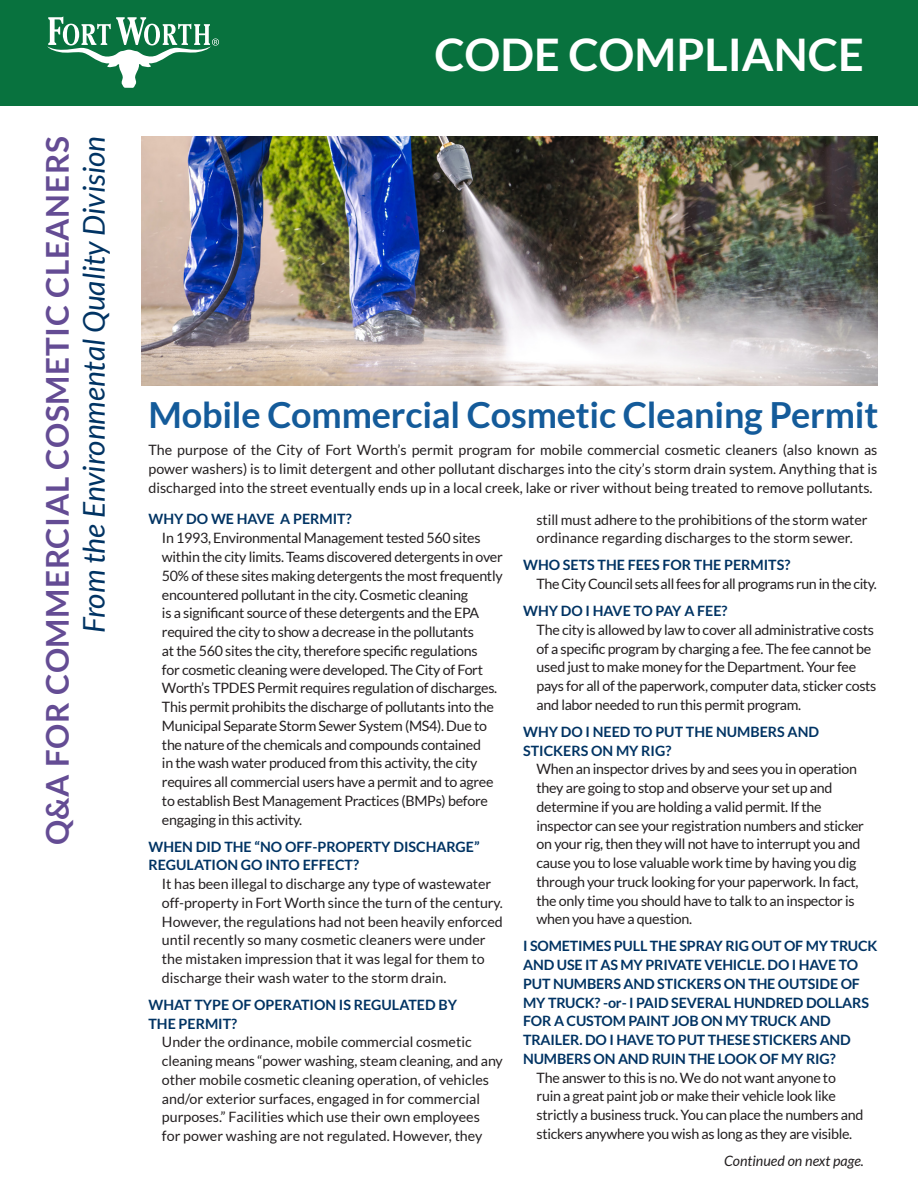
<style>
.page{position:relative;width:918px;height:1188px;background:#fff}
.page>*{position:absolute;margin:0;border:0;box-sizing:border-box;transform-origin:0 0}
.t1{font:700 45px "Lato";color:#fff}
.t2{font:700 36px "Lato";letter-spacing:-.005em;color:#145b9a}
.t3{font:700 31.5px "Lato";letter-spacing:.02em;color:#644c94}
.t4{font:italic 30px "Lato";color:#003363}
.t5{font:14.25px/18.8px "Lato";letter-spacing:-.02em;color:#231f20}
.t6{font:700 14.25px/18.8px "Lato";letter-spacing:-.01em;color:#003363}
.t7{font:14.25px/18.8px "Lato";color:#231f20}
.t8{font:italic 14.25px "Lato";color:#231f20}
</style>
<div class="page">
<div style="left:0;top:0;width:918px;height:106px;background:#08723e"></div>
<img style="left:142px;top:136px;width:735px;height:250px">
<svg style="left:47px;top:16px;width:172px;height:72px"></svg>
<h3 class="t3" style="left:39px;top:845px;width:710px;rotate:-90deg">Q&amp;A FOR COMMERCIAL COSMETIC CLEANERS</h3>
<h3 class="t4" style="left:77px;top:633px;width:498px;rotate:-90deg">From the Environmental Quality Division</h3>
<h1 class="t1" style="left:434px;top:29px;width:431px">CODE COMPLIANCE</h1>
<h2 class="t2" style="left:148px;top:394px;width:731px">Mobile Commercial Cosmetic Cleaning Permit</h2>
<p class="t5" style="left:148px;top:441px;width:730px;text-align:justify">The purpose of the City of Fort Worth’s permit program for mobile commercial cosmetic cleaners (also known as power washers) is to limit detergent and other pollutant discharges into the city’s storm drain system. Anything that is discharged into the street eventually ends up in a local creek, lake or river without being treated to remove pollutants.</p>
<p class="t6" style="left:149px;top:510px;width:205px">WHY DO WE HAVE A PERMIT?</p>
<p class="t5" style="left:162px;top:529px;width:342px">In 1993, Environmental Management tested 560 sites within the city limits. Teams discovered detergents in over 50% of these sites making detergents the most frequently encountered pollutant in the city. Cosmetic cleaning<br>is a significant source of these detergents and the EPA required the city to show a decrease in the pollutants<br>at the 560 sites the city, therefore specific regulations<br>for cosmetic cleaning were developed. The City of Fort Worth’s TPDES Permit requires regulation of discharges.<br>This permit prohibits the discharge of pollutants into the Municipal Separate Storm Sewer System (MS4). Due to the nature of the chemicals and compounds contained<br>in the wash water produced from this activity, the city requires all commercial users have a permit and to agree to establish Best Management Practices (BMPs) before engaging in this activity.</p>
<p class="t6" style="left:149px;top:837px;width:333px">WHEN DID THE “NO OFF-PROPERTY DISCHARGE”<br>REGULATION GO INTO EFFECT?</p>
<p class="t5" style="left:162px;top:874px;width:342px">It has been illegal to discharge any type of wastewater off-property in Fort Worth since the turn of the century.<br>However, the regulations had not been heavily enforced until recently so many cosmetic cleaners were under the mistaken impression that it was legal for them to discharge their wash water to the storm drain.</p>
<p class="t6" style="left:149px;top:995px;width:310px">WHAT TYPE OF OPERATION IS REGULATED BY<br>THE PERMIT?</p>
<p class="t7" style="left:162px;top:1033px;width:342px">Under the ordinance, mobile commercial cosmetic cleaning means “power washing, steam cleaning, and any other mobile cosmetic cleaning operation, of vehicles and/or exterior surfaces, engaged in for commercial purposes.” Facilities which use their own employees<br>for power washing are not regulated. However, they</p>
<p class="t5" style="left:537px;top:510px;width:332px">still must adhere to the prohibitions of the storm water ordinance regarding discharges to the storm sewer.</p>
<p class="t6" style="left:523px;top:556px;width:269px">WHO SETS THE FEES FOR THE PERMITS?</p>
<p class="t5" style="left:537px;top:574px;width:342px">The City Council sets all fees for all programs run in the city.</p>
<p class="t6" style="left:523px;top:601px;width:206px">WHY DO I HAVE TO PAY A FEE?</p>
<p class="t5" style="left:537px;top:620px;width:341px">The city is allowed by law to cover all administrative costs of a specific program by charging a fee. The fee cannot be used just to make money for the Department. Your fee pays for all of the paperwork, computer data, sticker costs and labor needed to run this permit program.</p>
<p class="t6" style="left:523px;top:722px;width:298px">WHY DO I NEED TO PUT THE NUMBERS AND<br>STICKERS ON MY RIG?</p>
<p class="t5" style="left:537px;top:760px;width:329px">When an inspector drives by and sees you in operation they are going to stop and observe your set up and determine if you are holding a valid permit. If the inspector can see your registration numbers and sticker on your rig, then they will not have to interrupt you and cause you to lose valuable work time by having you dig through your truck looking for your paperwork. In fact, the only time you should have to talk to an inspector is when you have a question.</p>
<p class="t6" style="left:523px;top:937px;width:356px">I SOMETIMES PULL THE SPRAY RIG OUT OF MY TRUCK AND USE IT AS MY PRIVATE VEHICLE. DO I HAVE TO PUT NUMBERS AND STICKERS ON THE OUTSIDE OF MY TRUCK? -or- I PAID SEVERAL HUNDRED DOLLARS FOR A CUSTOM PAINT JOB ON MY TRUCK AND TRAILER. DO I HAVE TO PUT THESE STICKERS AND NUMBERS ON AND RUIN THE LOOK OF MY RIG?</p>
<p class="t5" style="left:537px;top:1068px;width:328px">The answer to this is no. We do not want anyone to ruin a great paint job or make their vehicle look like strictly a business truck. You can place the numbers and stickers anywhere you wish as long as they are visible.</p>
<p class="t8" style="left:724px;top:1153px;width:141px">Continued on next page.</p>
</div>
